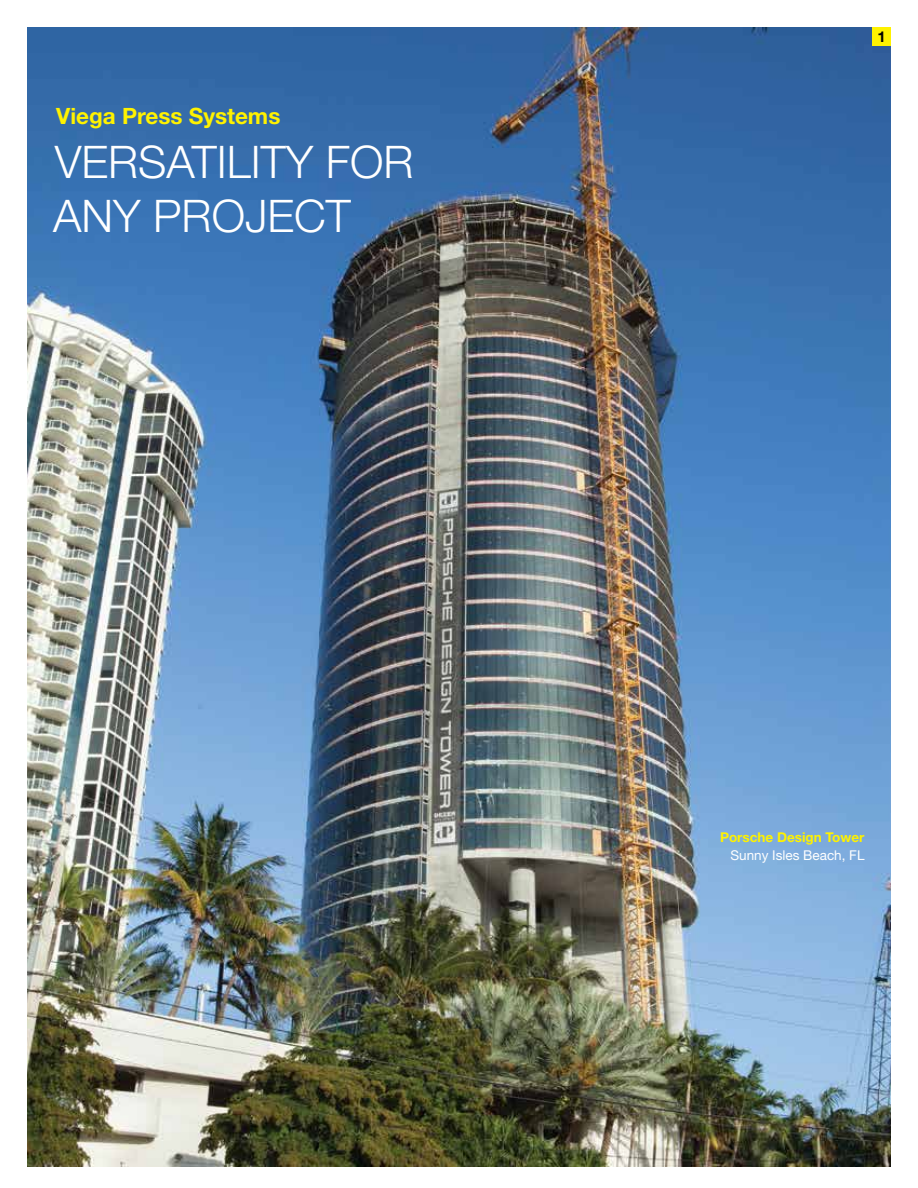
<style>
.page{position:relative;width:918px;height:1188px;background:#fff}
.page>*{position:absolute;margin:0;border:0;box-sizing:border-box;transform-origin:0 0}
.t1{font:300 45px/54px "Helvetica Neue LT Std";color:#fff}
.t2{font:700 22.5px "Helvetica Neue LT Std";color:#fff200}
.t3{font:700 15px "Helvetica Neue LT Std";color:#000}
.t4{font:700 13.5px "Helvetica Neue LT Std";color:#fff200}
.t5{font:13.5px "Helvetica Neue LT Std";color:#fff}
</style>
<div class="page">
<img style="left:27px;top:27px;width:864px;height:1139px">
<div style="left:872px;top:27px;width:19px;height:19px;background:#fff200"></div>
<p class="t2" style="left:56px;top:102px;width:226px">Viega Press Systems</p>
<p class="t1" style="left:53px;top:134px;width:362px">VERSATILITY FOR<br>ANY PROJECT</p>
<p class="t3" style="left:877px;top:27px;width:10px">1</p>
<p class="t4" style="left:720px;top:829px;width:146px">Porsche Design Tower</p>
<p class="t5" style="left:731px;top:847px;width:136px">Sunny Isles Beach, FL</p>
</div>
